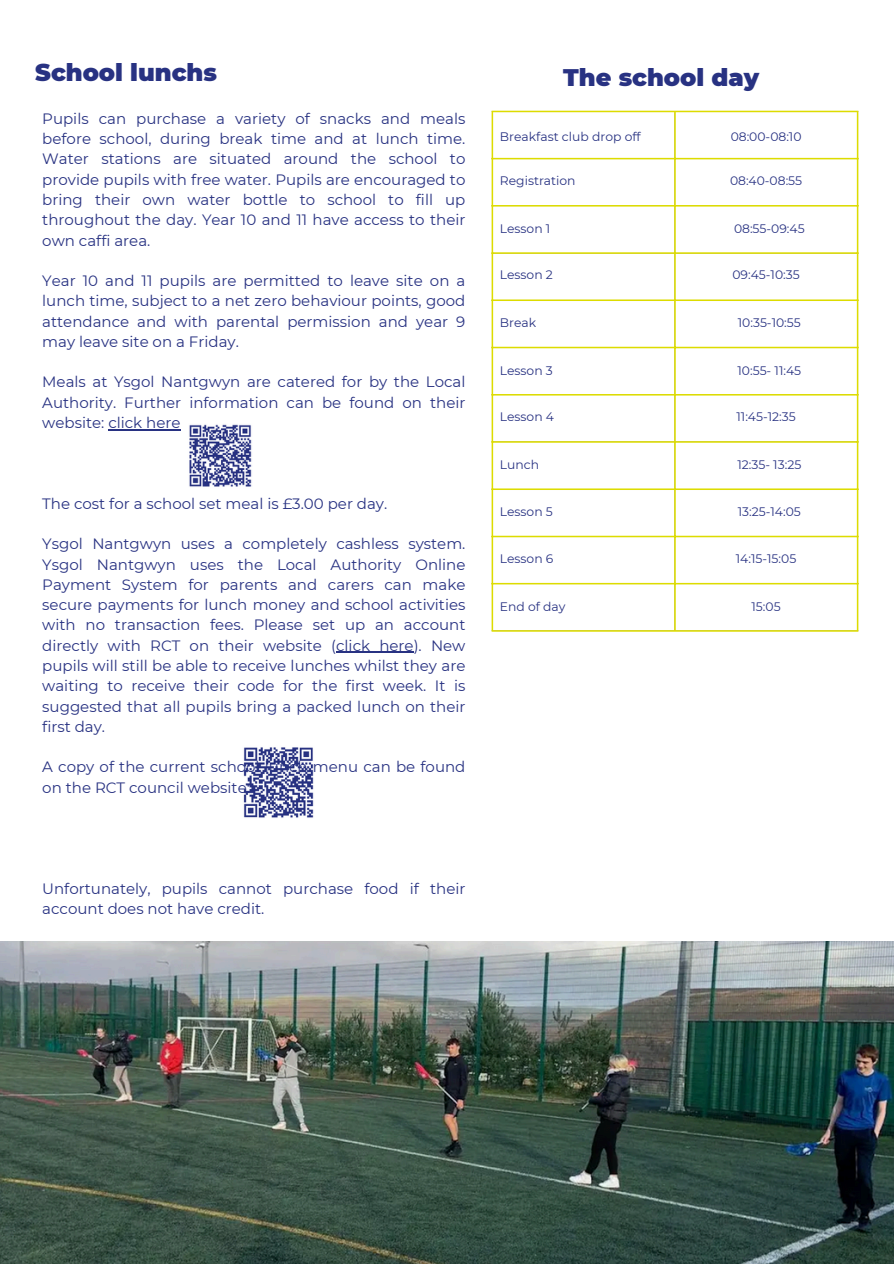
<style>
.page{position:relative;width:894px;height:1264px;background:#fff}
.page>*{position:absolute;margin:0;border:0;box-sizing:border-box;transform-origin:0 0}
.t1{font:900 24px "Montserrat";color:#283282}
.t2{font:15px/20.2px "Montserrat";color:#283282;text-align:justify}
.t3{font:12.3px "Montserrat";color:#283282}
</style>
<div class="page">
<img style="left:0;top:941px;width:893px;height:322px">
<hr style="left:491px;top:112px;width:2px;height:518px;background:#dddc00">
<hr style="left:674px;top:112px;width:1px;height:518px;background:#dddc00">
<hr style="left:856px;top:112px;width:2px;height:518px;background:#dddc00">
<hr style="left:491px;top:111px;width:367px;height:1px;background:#dddc00">
<hr style="left:491px;top:158px;width:367px;height:1px;background:#dddc00">
<hr style="left:491px;top:205px;width:367px;height:1px;background:#dddc00">
<hr style="left:491px;top:252px;width:367px;height:2px;background:#dddc00">
<hr style="left:491px;top:299px;width:367px;height:2px;background:#dddc00">
<hr style="left:491px;top:347px;width:367px;height:1px;background:#dddc00">
<hr style="left:491px;top:394px;width:367px;height:1px;background:#dddc00">
<hr style="left:491px;top:441px;width:367px;height:2px;background:#dddc00">
<hr style="left:491px;top:488px;width:367px;height:2px;background:#dddc00">
<hr style="left:491px;top:535px;width:367px;height:2px;background:#dddc00">
<hr style="left:491px;top:583px;width:367px;height:1px;background:#dddc00">
<hr style="left:491px;top:630px;width:367px;height:1px;background:#dddc00">
<img style="left:243px;top:747px;width:71px;height:71px">
<hr style="left:108px;top:429px;width:72px;height:1px;background:#283282">
<hr style="left:336px;top:652px;width:77px;height:1px;background:#283282">
<img style="left:189px;top:424px;width:63px;height:63px">
<p class="t1" style="left:35px;top:57px;width:183px">School lunchs</p>
<p class="t1" style="left:563px;top:63px;width:197px">The school day</p>
<p class="t2" style="left:42px;top:108px;width:424px">Pupils can purchase a variety of snacks and meals before school, during break time and at lunch time.<br>Water stations are situated around the school to provide pupils with free water. Pupils are encouraged to bring their own water bottle to school to fill up throughout the day. Year 10 and 11 have access to their own caffi area.</p>
<p class="t2" style="left:42px;top:270px;width:424px">Year 10 and 11 pupils are permitted to leave site on a lunch time, subject to a net zero behaviour points, good attendance and with parental permission and year 9 may leave site on a Friday.</p>
<p class="t2" style="left:42px;top:372px;width:424px">Meals at Ysgol Nantgwyn are catered for by the Local Authority. Further information can be found on their website: click here</p>
<p class="t2" style="left:42px;top:493px;width:346px">The cost for a school set meal is £3.00 per day.</p>
<p class="t2" style="left:42px;top:534px;width:424px">Ysgol Nantgwyn uses a completely cashless system.<br>Ysgol Nantgwyn uses the Local Authority Online Payment System for parents and carers can make secure payments for lunch money and school activities with no transaction fees. Please set up an account directly with RCT on their website (click here). New pupils will still be able to receive lunches whilst they are waiting to receive their code for the first week. It is suggested that all pupils bring a packed lunch on their first day.</p>
<p class="t2" style="left:42px;top:756px;width:424px">A copy of the current school lunch menu can be found on the RCT council website:</p>
<h1 class="t3" style="left:499px;top:129px;width:142px">Breakfast club drop off</h1>
<p class="t3" style="left:730px;top:129px;width:72px">08:00-08:10</p>
<p class="t3" style="left:499px;top:173px;width:77px">Registration</p>
<p class="t3" style="left:729px;top:173px;width:74px">08:40-08:55</p>
<p class="t3" style="left:499px;top:221px;width:52px">Lesson 1</p>
<p class="t3" style="left:733px;top:221px;width:72px">08:55-09:45</p>
<p class="t3" style="left:499px;top:267px;width:55px">Lesson 2</p>
<p class="t3" style="left:732px;top:267px;width:69px">09:45-10:35</p>
<p class="t3" style="left:499px;top:315px;width:38px">Break</p>
<p class="t3" style="left:737px;top:315px;width:64px">10:35-10:55</p>
<p class="t3" style="left:499px;top:362px;width:54px">Lesson 3</p>
<p class="t3" style="left:737px;top:362px;width:65px">10:55- 11:45</p>
<p class="t3" style="left:499px;top:409px;width:56px">Lesson 4</p>
<p class="t3" style="left:736px;top:409px;width:61px">11:45-12:35</p>
<p class="t3" style="left:499px;top:457px;width:41px">Lunch</p>
<p class="t3" style="left:737px;top:457px;width:65px">12:35- 13:25</p>
<p class="t3" style="left:499px;top:504px;width:54px">Lesson 5</p>
<p class="t3" style="left:737px;top:504px;width:64px">13:25-14:05</p>
<p class="t3" style="left:499px;top:550px;width:55px">Lesson 6</p>
<p class="t3" style="left:735px;top:550px;width:62px">14:15-15:05</p>
<p class="t3" style="left:499px;top:599px;width:67px">End of day</p>
<p class="t3" style="left:751px;top:599px;width:31px">15:05</p>
<p class="t2" style="left:42px;top:878px;width:424px">Unfortunately, pupils cannot purchase food if their account does not have credit.</p>
</div>
